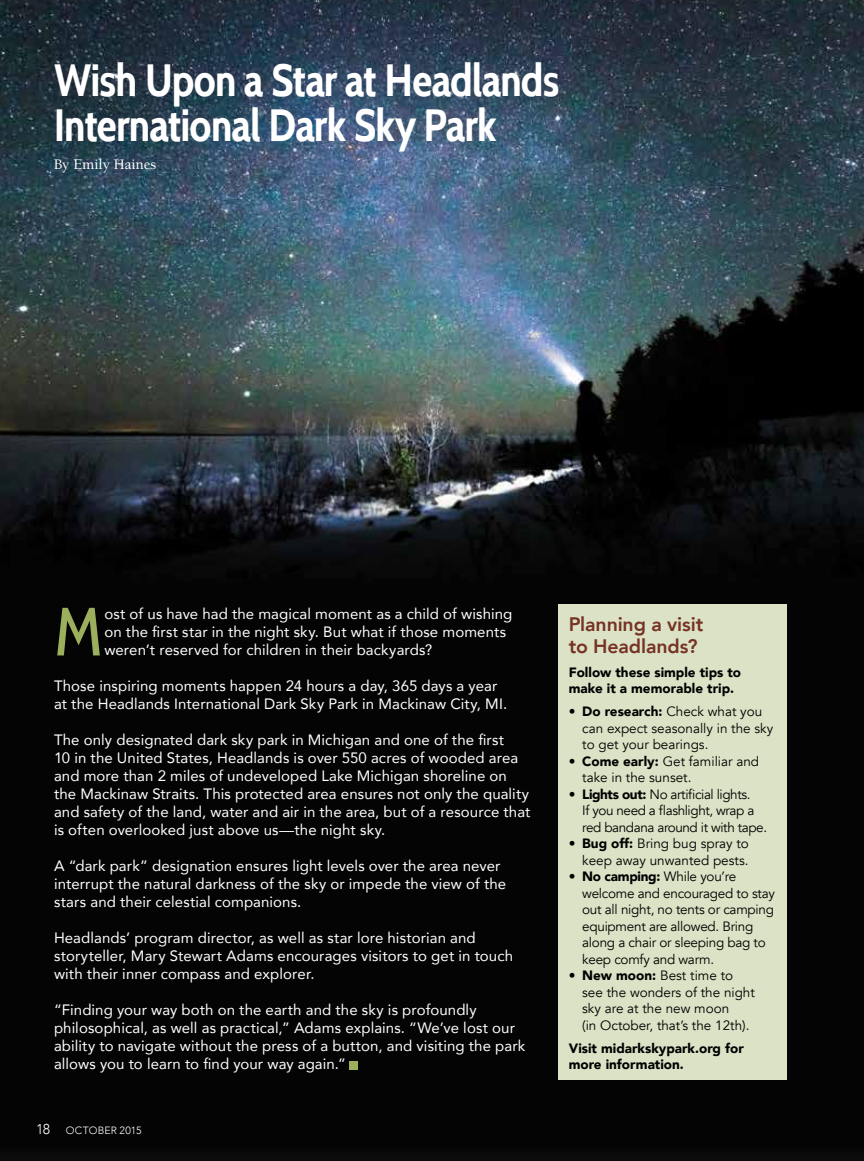
<style>
.page{position:relative;width:864px;height:1161px;background:#fff}
.page>*{position:absolute;margin:0;border:0;box-sizing:border-box;transform-origin:0 0}
.t1{font:68.1px "Cabin Condensed";color:#9baf5d}
.t2{font:700 45px/45px "Cabin Condensed";letter-spacing:-.01em;color:#fff}
.t3{font:800 19.5px/22.5px "Avenir";letter-spacing:-.005em;color:#763225}
.t4{font:15px/18px "Avenir";letter-spacing:.005em;color:#fff}
.t5{font:500 15px "Berkeley";color:#fff}
.t6{font:13.5px/16.5px "Avenir";color:#000}
.t7{font:13.5px/16.5px "Avenir";letter-spacing:-.02em;color:#000}
.t8{font:900 13.5px/16.5px "Avenir";color:#000}
.t9{font:300 10.5px "Avenir";letter-spacing:.015em;color:#fff}
.s1{font-size:14.25px}
.s2{font-weight:900}
</style>
<div class="page">
<img style="left:0;top:0;width:864px;height:1161px">
<div style="left:350px;top:1061px;width:8px;height:9px;background:#9baf5d"></div>
<div style="left:558px;top:604px;width:228px;height:476px;background:#dbe2c5"></div>
<h2 class="t2" style="left:54px;top:58px;width:507px">Wish Upon a Star at Headlands<br>International Dark Sky Park</h2>
<p class="t5" style="left:54px;top:157px;width:104px">By Emily Haines</p>
<h1 class="t1" style="left:54px;top:590px;width:50px">M</h1>
<p class="t4" style="left:104px;top:605px;width:410px">ost of us have had the magical moment as a child of wishing on the first star in the night sky. But what if those moments weren’t reserved for children in their backyards?</p>
<p class="t4" style="left:54px;top:677px;width:455px">Those inspiring moments happen 24 hours a day, 365 days a year at the Headlands International Dark Sky Park in Mackinaw City, MI.</p>
<p class="t4" style="left:54px;top:731px;width:478px">The only designated dark sky park in Michigan and one of the first<br>10 in the United States, Headlands is over 550 acres of wooded area and more than 2 miles of undeveloped Lake Michigan shoreline on the Mackinaw Straits. This protected area ensures not only the quality and safety of the land, water and air in the area, but of a resource that is often overlooked just above us—the night sky.</p>
<p class="t4" style="left:54px;top:857px;width:454px">A “dark park” designation ensures light levels over the area never interrupt the natural darkness of the sky or impede the view of the stars and their celestial companions.</p>
<p class="t4" style="left:54px;top:929px;width:461px">Headlands’ program director, as well as star lore historian and storyteller, Mary Stewart Adams encourages visitors to get in touch with their inner compass and explorer.</p>
<p class="t4" style="left:54px;top:1001px;width:473px">“Finding your way both on the earth and the sky is profoundly philosophical, as well as practical,” Adams explains. “We’ve lost our ability to navigate without the press of a button, and visiting the park allows you to learn to find your way again.”</p>
<p class="t9" style="left:36px;top:1124px;width:107px"><span class="s1">18</span> OCTOBER 2015</p>
<h3 class="t3" style="left:569px;top:611px;width:136px">Planning a visit to Headlands?</h3>
<p class="t8" style="left:569px;top:663px;width:174px">Follow these simple tips to make it a memorable trip.</p>
<p class="t6" style="left:582px;top:704px;width:193px;text-indent:-14px">• <span class="s2">Do research:</span> Check what you can expect seasonally in the sky to get your bearings.</p>
<p class="t6" style="left:582px;top:753px;width:178px;text-indent:-14px">• <span class="s2">Come early:</span> Get familiar and take in the sunset.</p>
<p class="t7" style="left:582px;top:786px;width:186px;text-indent:-14px">• <span class="s2">Lights out:</span> No artificial lights.<br>If you need a flashlight, wrap a red bandana around it with tape.</p>
<p class="t6" style="left:569px;top:836px;width:182px;text-align:right">• <span class="s2">Bug off:</span> Bring bug spray to keep away unwanted pests.</p>
<p class="t7" style="left:582px;top:869px;width:194px;text-indent:-14px">• <span class="s2">No camping:</span> While you’re welcome and encouraged to stay out all night, no tents or camping equipment are allowed. Bring along a chair or sleeping bag to keep comfy and warm.</p>
<p class="t6" style="left:582px;top:968px;width:174px;text-indent:-14px">• <span class="s2">New moon:</span> Best time to see the wonders of the night sky are at the new moon<br>(in October, that’s the 12th).</p>
<p class="t8" style="left:569px;top:1040px;width:177px">Visit midarkskypark.org for more information.</p>
</div>
